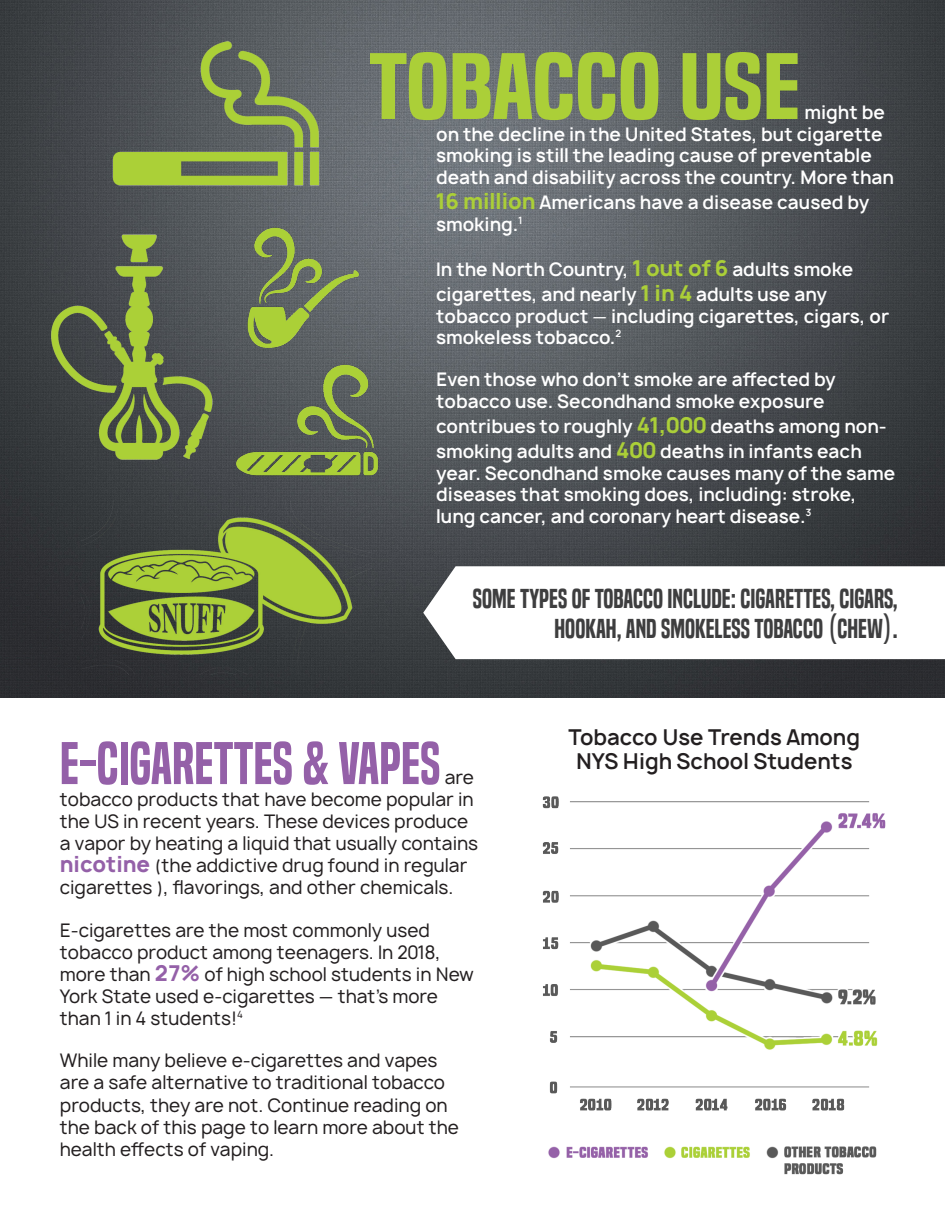
<style>
.page{position:relative;width:945px;height:1215px;background:#fff}
.page>*{position:absolute;margin:0;border:0;box-sizing:border-box;transform-origin:0 0}
.t1{font:87px "Built Titling Sb";color:#abcf38;scale:1.25 1}
.t2{font:55.5px "Built Titling Sb";color:#9460a8}
.t3{font:25.5px/30.6px "Built Titling Sb";color:#3e3e3f;text-align:right}
.t4{font:600 21px "Manrope";color:#231f20}
.t5{font:600 18px/21.6px "Manrope";color:#fff}
.t6{font:18px/22px "Manrope";color:#231f20}
.s1{font-weight:700;font-size:21px;color:#abcf38}
.s2{font-weight:400}
.s3{font-weight:700;font-size:21px;color:#9460a8}
</style>
<div class="page">
<img style="left:0;top:0;width:945px;height:697px">
<svg style="left:423px;top:566px;width:522px;height:93px"></svg>
<img style="left:78px;top:36px;width:275px;height:162px">
<img style="left:47px;top:220px;width:176px;height:255px">
<img style="left:233px;top:204px;width:133px;height:151px">
<img style="left:81px;top:500px;width:291px;height:174px">
<img style="left:218px;top:355px;width:185px;height:145px">
<img style="left:542px;top:796px;width:344px;height:379px">
<p class="t1" style="left:369px;top:35px;width:347px">TOBACCO USE</p>
<p class="t5" style="left:436px;top:102px;width:459px;text-indent:368px">might be on the decline in the United States, but cigarette smoking is still the leading cause of preventable death and disability across the country. More than</p>
<p class="t5" style="left:436px;top:192px;width:435px"><span class="s1">16 million</span> Americans have a disease caused by smoking.<sup>1</sup></p>
<p class="t5" style="left:436px;top:257px;width:419px;line-height:25.2px">In the North Country, <span class="s1">1 out of 6</span> adults smoke cigarettes, and nearly <span class="s1">1 in 4</span> adults use any</p>
<p class="t5" style="left:436px;top:305px;width:455px">tobacco product <span class="s2">—</span> including cigarettes, cigars, or smokeless tobacco.<sup>2</sup></p>
<p class="t5" style="left:436px;top:369px;width:401px">Even those who don’t smoke are affected by tobacco use. Secondhand smoke exposure</p>
<p class="t5" style="left:436px;top:414px;width:452px;line-height:25.2px">contribues to roughly <span class="s1">41,000</span> deaths among non&shy;smoking adults and <span class="s1">400</span> deaths in infants each</p>
<p class="t5" style="left:436px;top:462px;width:460px">year. Secondhand smoke causes many of the same diseases that smoking does, including: stroke, lung cancer, and coronary heart disease.<sup>3</sup></p>
<p class="t3" style="left:473px;top:583px;width:426px">SOME TYPES OF TOBACCO INCLUDE: CIGARETTES, CIGARS,<br>HOOKAH, AND SMOKELESS TOBACCO (CHEW).</p>
<p class="t2" style="left:60px;top:731px;width:382px">E-CIGARETTES &amp; VAPES</p>
<p class="t6" style="left:60px;top:766px;width:420px;text-indent:385px">are tobacco products that have become popular in the US in recent years. These devices produce a vapor by heating a liquid that usually contains <span class="s3">nicotine</span> (the addictive drug found in regular cigarettes ), flavorings, and other chemicals.</p>
<p class="t6" style="left:60px;top:919px;width:415px">E-cigarettes are the most commonly used tobacco product among teenagers. In 2018, more than <span class="s3">27%</span> of high school students in New York State used e-cigarettes — that’s more than 1 in 4 students!<sup>4</sup></p>
<p class="t6" style="left:60px;top:1050px;width:401px">While many believe e-cigarettes and vapes are a safe alternative to traditional tobacco products, they are not. Continue reading on the back of this page to learn more about the health effects of vaping.</p>
<p class="t4" style="left:569px;top:724px;width:293px">Tobacco Use Trends Among</p>
<p class="t4" style="left:576px;top:748px;width:278px">NYS High School Students</p>
</div>
